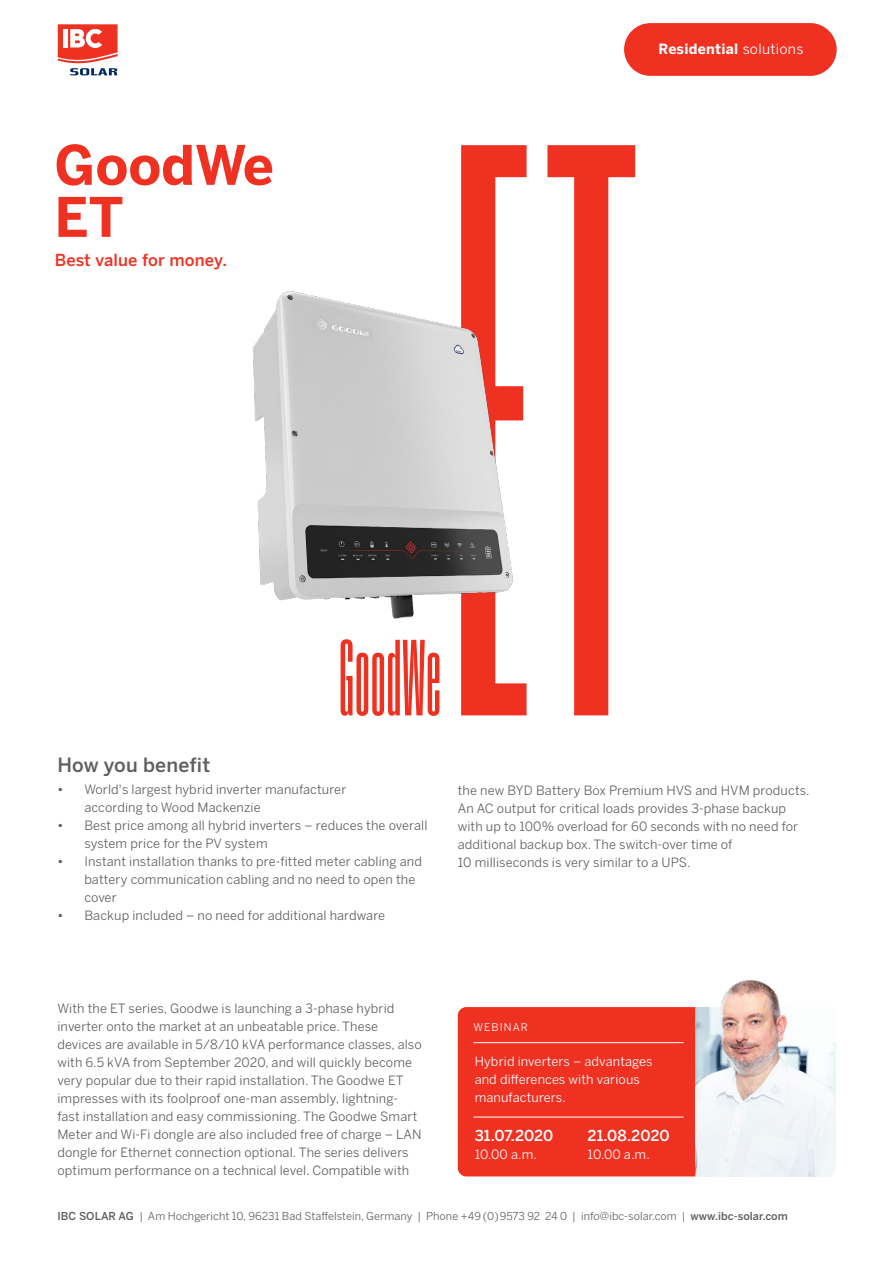
<style>
.page{position:relative;width:893px;height:1263px;background:#fff}
.page>*{position:absolute;margin:0;border:0;box-sizing:border-box;transform-origin:0 0}
.t1{font:500 814.5px "Coign Pro 45";color:#ef3122}
.t2{font:500 108px "Coign Pro 45";letter-spacing:.01em;color:#ef3122}
.t3{font:700 54px/52.1px "Benton Sans";color:#ef3122}
.t4{font:500 19.5px "Benton Sans";letter-spacing:.01em;color:#5f5f62}
.t5{font:500 16.5px "Benton Sans";letter-spacing:.01em;color:#ef3122}
.t6{font:500 15px "Benton Sans";color:#fff}
.t7{font:700 14.1px "Benton Sans";letter-spacing:.02em;color:#fff}
.t8{font:12.75px/18px "Benton Sans";letter-spacing:.01em;color:#5f5f62}
.t9{font:12.75px/18px "Benton Sans";letter-spacing:.01em;color:#fff}
.t10{font:10.8px "Benton Sans";letter-spacing:.005em;color:#5f5f62}
.t11{font:10.5px "Benton Sans";letter-spacing:.1em;color:#fff}
.s1{font-weight:400}
.s2{font-weight:500}
</style>
<div class="page">
<svg style="left:58px;top:24px;width:60px;height:51px"></svg>
<div style="left:624px;top:23px;width:213px;height:53px;background:#ef3122;border-radius:26px"></div>
<img style="left:253px;top:291px;width:260px;height:328px">
<div style="left:458px;top:1007px;width:377px;height:169px;background:#ef3122;border-radius:9px"></div>
<hr style="left:473px;top:1042px;width:211px;height:1px;background:#fff">
<hr style="left:473px;top:1117px;width:211px;height:1px;background:#fff">
<img style="left:695px;top:979px;width:141px;height:198px">
<p class="t7" style="left:659px;top:40px;width:146px">Residential <span class="s1">solutions</span></p>
<h3 class="t3" style="left:54px;top:140px;width:221px">GoodWe<br>ET</h3>
<p class="t5" style="left:55px;top:250px;width:174px">Best value for money.</p>
<h2 class="t2" style="left:339px;top:626px;width:103px">GoodWe</h2>
<h3 class="t4" style="left:57px;top:753px;width:154px">How you benefit</h3>
<p class="t8" style="left:84px;top:781px;width:263px;text-indent:-27px"><span class="s2">•</span> World's largest hybrid inverter manufacturer according to Wood Mackenzie</p>
<p class="t8" style="left:84px;top:817px;width:345px;text-indent:-27px"><span class="s2">•</span> Best price among all hybrid inverters – reduces the overall system price for the PV system</p>
<p class="t8" style="left:84px;top:853px;width:339px;text-indent:-27px"><span class="s2">•</span> Instant installation thanks to pre-fitted meter cabling and battery communication cabling and no need to open the cover</p>
<p class="t8" style="left:57px;top:907px;width:329px"><span class="s2">•</span> Backup included – no need for additional hardware</p>
<h1 class="t1" style="left:450px;top:44px;width:189px">ET</h1>
<p class="t8" style="left:458px;top:781px;width:353px">the new BYD Battery Box Premium HVS and HVM products.<br>An AC output for critical loads provides 3-phase backup with up to 100% overload for 60 seconds with no need for additional backup box. The switch-over time of<br>10 milliseconds is very similar to a UPS.</p>
<p class="t8" style="left:57px;top:999px;width:366px">With the ET series, Goodwe is launching a 3-phase hybrid inverter onto the market at an unbeatable price. These devices are available in 5/8/10 kVA performance classes, also with 6.5 kVA from September 2020, and will quickly become very popular due to their rapid installation. The Goodwe ET impresses with its foolproof one-man assembly, lightning&shy;fast installation and easy commissioning. The Goodwe Smart Meter and Wi-Fi dongle are also included free of charge – LAN dongle for Ethernet connection optional. The series delivers optimum performance on a technical level. Compatible with</p>
<p class="t11" style="left:473px;top:1021px;width:56px">WEBINAR</p>
<p class="t9" style="left:475px;top:1052px;width:179px">Hybrid inverters – advantages and differences with various manufacturers.</p>
<p class="t6" style="left:475px;top:1126px;width:80px">31.07.2020</p>
<p class="t9" style="left:475px;top:1145px;width:64px">10.00 a.m.</p>
<p class="t6" style="left:588px;top:1126px;width:84px">21.08.2020</p>
<p class="t9" style="left:588px;top:1145px;width:64px">10.00 a.m.</p>
<p class="t10" style="left:57px;top:1210px;width:732px"><span class="s2">IBC SOLAR AG</span> | Am Hochgericht 10, 96231 Bad Staffelstein, Germany | Phone +49 (0)9573 92 24 0 | info@ibc-solar.com | <span class="s2">www.ibc-solar.com</span></p>
</div>
